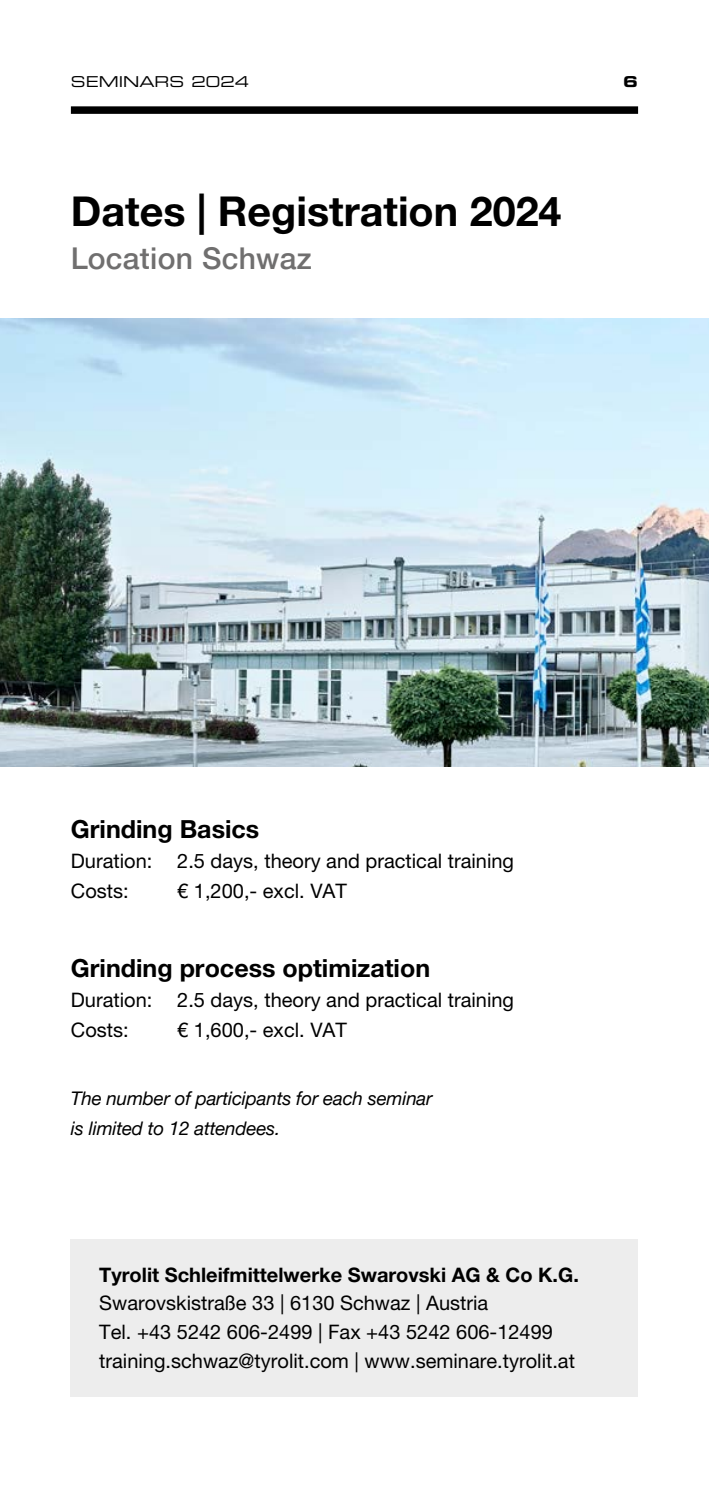
<style>
.page{position:relative;width:709px;height:1489px;background:#fff}
.page>*{position:absolute;margin:0;border:0;box-sizing:border-box;transform-origin:0 0}
.t1{font:700 41.25px "Helvetica Neue LT Pro";color:#000}
.t2{font:500 30px "Helvetica Neue LTW1 G";letter-spacing:.01em;color:#706f6f}
.t3{font:700 25px "Helvetica Neue LT Pro";color:#000}
.t4{font:20px/30px "Helvetica Neue LT Pro";color:#000}
.t5{font:700 20px "Helvetica Neue LT Pro";color:#000}
.t6{font:italic 18.75px/30px "Helvetica Neue LTW1 G";letter-spacing:-.01em;color:#000}
.t7{font:15px "Eurostile LT Std Ex 2";color:#000}
.t8{font:15px "Eurostile LT Std Bold Ex 2";color:#000}
</style>
<div class="page">
<div style="left:71px;top:106px;width:567px;height:8px;background:#000"></div>
<img style="left:0;top:318px;width:709px;height:448px">
<div style="left:71px;top:1238px;width:567px;height:158px;background:#ededed"></div>
<p class="t7" style="left:71px;top:71px;width:180px">SEMINARS 2024</p>
<p class="t8" style="left:623px;top:71px;width:16px">6</p>
<h1 class="t1" style="left:71px;top:186px;width:492px">Dates | Registration 2024</h1>
<h2 class="t2" style="left:71px;top:240px;width:242px">Location Schwaz</h2>
<p class="t3" style="left:71px;top:813px;width:190px">Grinding Basics</p>
<p class="t4" style="left:71px;top:845px;width:445px">Duration: 2.5 days, theory and practical training<br>Costs:</p>
<p class="t4" style="left:177px;top:875px;width:171px">€ 1,200,- excl. VAT</p>
<p class="t3" style="left:71px;top:953px;width:361px">Grinding process optimization</p>
<p class="t4" style="left:71px;top:985px;width:445px">Duration: 2.5 days, theory and practical training<br>Costs:</p>
<p class="t4" style="left:177px;top:1015px;width:171px">€ 1,600,- excl. VAT</p>
<p class="t6" style="left:71px;top:1083px;width:363px">The number of participants for each seminar is limited to 12 attendees.</p>
<p class="t5" style="left:99px;top:1261px;width:481px">Tyrolit Schleifmittelwerke Swarovski AG &amp; Co K.G.</p>
<p class="t4" style="left:99px;top:1288px;width:477px;line-height:28.8px">Swarovskistraße 33 | 6130 Schwaz | Austria<br>Tel. +43 5242 606-2499 | Fax +43 5242 606-12499 training.schwaz@tyrolit.com | www.seminare.tyrolit.at</p>
</div>
